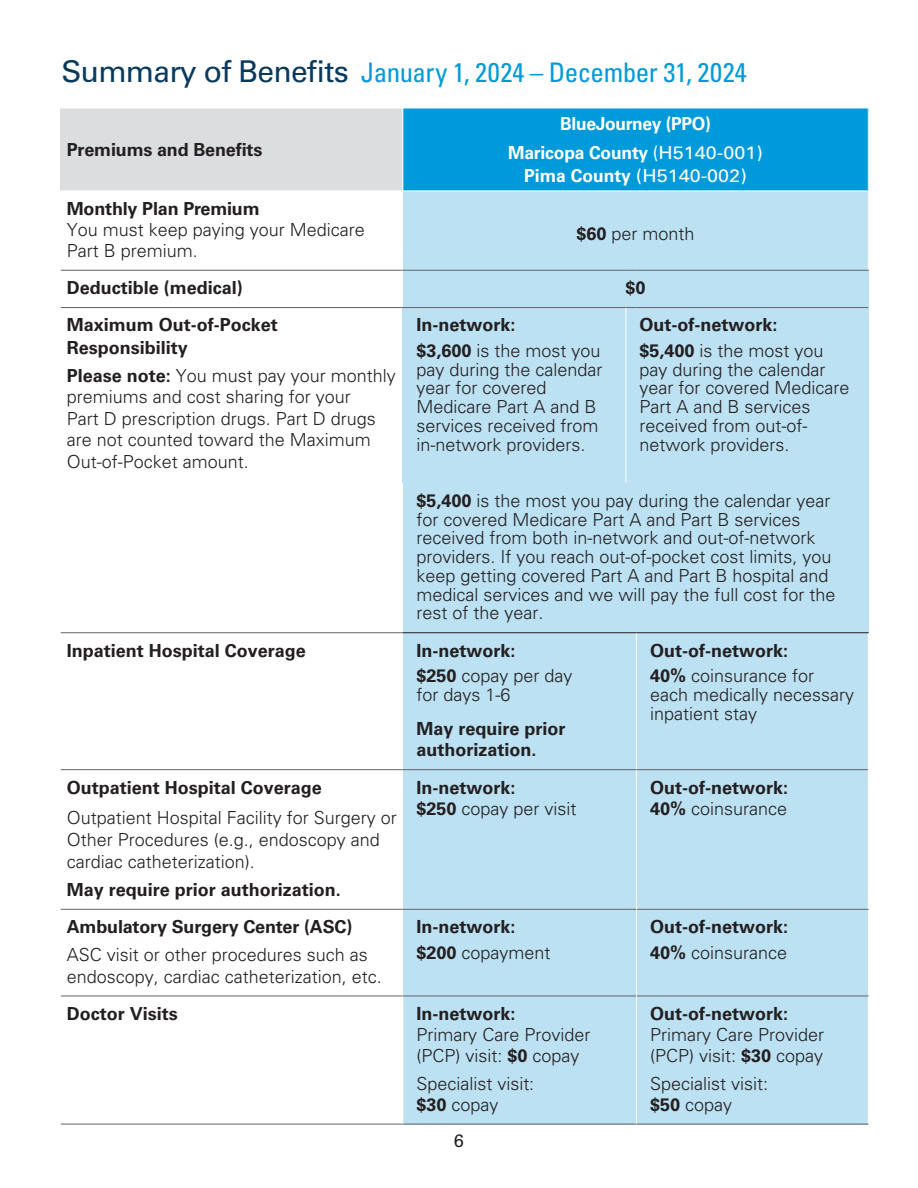
<style>
.page{position:relative;width:918px;height:1188px;background:#fff}
.page>*{position:absolute;margin:0;border:0;box-sizing:border-box;transform-origin:0 0}
.t1{font:condensed 27px "Univers LT Pro";letter-spacing:-.015em;color:#009ada}
.t2{font:300 18px/18.8px "Univers LT Pro 45";color:#231f20}
.t3{font:700 18px/25.5px "Univers LT Pro 65";color:#231f20}
.t4{font:700 18px/28.5px "Univers LT Pro 65";letter-spacing:-.015em;color:#fff;text-align:center}
.t5{font:18px "Univers LT Pro 55 Roman";color:#fff;scale:1.1 1}
.t6{font:18px "Univers LT Pro 55 Roman";color:#231f20}
.s1{font-family:"Univers LT Pro 55 Roman";font-stretch:normal;font-size:30px;color:#083a5e}
.s2{font-family:"Univers LT Pro 65";font-weight:700}
.s3{font-family:"Univers LT Pro 55 Roman";font-weight:400}
.s4{font-family:"Univers LT Pro 45";font-weight:300}
</style>
<div class="page">
<div style="left:61px;top:108px;width:342px;height:83px;background:#dcdddf"></div>
<div style="left:403px;top:108px;width:465px;height:83px;background:#009ada"></div>
<div style="left:403px;top:191px;width:465px;height:79px;background:#bce1f3"></div>
<div style="left:403px;top:270px;width:465px;height:38px;background:#bce1f3"></div>
<div style="left:403px;top:308px;width:223px;height:175px;background:#bce1f3"></div>
<div style="left:626px;top:308px;width:242px;height:175px;background:#bce1f3"></div>
<div style="left:403px;top:483px;width:465px;height:150px;background:#bce1f3"></div>
<div style="left:403px;top:633px;width:234px;height:137px;background:#bce1f3"></div>
<div style="left:637px;top:633px;width:231px;height:137px;background:#bce1f3"></div>
<div style="left:403px;top:770px;width:234px;height:139px;background:#bce1f3"></div>
<div style="left:637px;top:770px;width:231px;height:139px;background:#bce1f3"></div>
<div style="left:403px;top:909px;width:234px;height:87px;background:#bce1f3"></div>
<div style="left:637px;top:909px;width:231px;height:87px;background:#bce1f3"></div>
<div style="left:403px;top:996px;width:234px;height:128px;background:#bce1f3"></div>
<div style="left:637px;top:996px;width:231px;height:128px;background:#bce1f3"></div>
<hr style="left:61px;top:270px;width:342px;height:1px;background:#636366">
<hr style="left:61px;top:307px;width:342px;height:1px;background:#636366">
<hr style="left:61px;top:632px;width:342px;height:1px;background:#636366">
<hr style="left:61px;top:769px;width:342px;height:1px;background:#636366">
<hr style="left:61px;top:909px;width:342px;height:1px;background:#636366">
<hr style="left:403px;top:909px;width:223px;height:1px;background:#636366">
<hr style="left:637px;top:909px;width:232px;height:1px;background:#636366">
<hr style="left:61px;top:996px;width:342px;height:1px;background:#636366">
<hr style="left:403px;top:996px;width:223px;height:1px;background:#636366">
<hr style="left:637px;top:996px;width:232px;height:1px;background:#636366">
<hr style="left:61px;top:1124px;width:342px;height:1px;background:#636366">
<hr style="left:403px;top:1124px;width:223px;height:1px;background:#636366">
<hr style="left:637px;top:1124px;width:232px;height:1px;background:#636366">
<hr style="left:61px;top:108px;width:342px;height:1px;background:#fff">
<hr style="left:403px;top:108px;width:223px;height:1px;background:#fff">
<hr style="left:637px;top:108px;width:232px;height:1px;background:#fff">
<hr style="left:403px;top:191px;width:223px;height:1px;background:#fff">
<hr style="left:637px;top:191px;width:232px;height:1px;background:#fff">
<hr style="left:402px;top:108px;width:1px;height:83px;background:#fff">
<hr style="left:636px;top:909px;width:1px;height:87px;background:#fff">
<hr style="left:636px;top:770px;width:1px;height:139px;background:#fff">
<hr style="left:402px;top:996px;width:1px;height:128px;background:#fff">
<hr style="left:636px;top:996px;width:1px;height:128px;background:#fff">
<hr style="left:868px;top:996px;width:1px;height:128px;background:#fff">
<hr style="left:636px;top:633px;width:1px;height:136px;background:#fff">
<hr style="left:403px;top:769px;width:223px;height:1px;background:#636366">
<hr style="left:637px;top:769px;width:231px;height:1px;background:#636366">
<hr style="left:403px;top:270px;width:223px;height:1px;background:#636366">
<hr style="left:637px;top:270px;width:232px;height:1px;background:#636366">
<hr style="left:637px;top:307px;width:231px;height:1px;background:#636366">
<hr style="left:637px;top:632px;width:232px;height:1px;background:#231f20">
<hr style="left:403px;top:307px;width:223px;height:1px;background:#636366">
<hr style="left:625px;top:308px;width:1px;height:175px;background:#fff">
<hr style="left:403px;top:632px;width:223px;height:1px;background:#231f20">
<h1 class="t1" style="left:62px;top:56px;width:687px"><span class="s1">Summary of Benefits</span> January 1, 2024 – December 31, 2024</h1>
<p class="t3" style="left:67px;top:136px;width:197px">Premiums and Benefits</p>
<p class="t2" style="left:67px;top:197px;width:300px;line-height:21px"><span class="s2">Monthly Plan Premium<br></span>You must keep paying your Medicare<br>Part B premium.</p>
<p class="t4" style="left:508px;top:109px;width:256px">BlueJourney (PPO)<br>Maricopa County <span class="s3">(H5140-001)</span></p>
<p class="t5" style="left:524px;top:163px;width:204px"><span class="s2">Pima County</span> (H5140-002)</p>
<p class="t2" style="left:577px;top:224px;width:120px"><span class="s2">$60</span> per month</p>
<p class="t3" style="left:67px;top:274px;width:178px">Deductible (medical)</p>
<p class="t3" style="left:626px;top:274px;width:22px">$0</p>
<p class="t3" style="left:67px;top:313px;width:212px;line-height:22.5px">Maximum Out-of-Pocket<br>Responsibility</p>
<p class="t2" style="left:67px;top:364px;width:331px;line-height:21.6px"><span class="s2">Please note:</span> You must pay your monthly premiums and cost sharing for your<br>Part D prescription drugs. Part D drugs are not counted toward the Maximum Out-of-Pocket amount.</p>
<p class="t3" style="left:639px;top:311px;width:186px">Out-of-network: $5,400 <span class="s4">is the most you</span></p>
<p class="t2" style="left:639px;top:359px;width:212px">pay during the calendar year for covered Medicare<br>Part A and B services received from out-of&shy;network providers.</p>
<p class="t2" style="left:416px;top:491px;width:421px"><span class="s2">$5,400</span> is the most you pay during the calendar year for covered Medicare Part A and Part B services received from both in-network and out-of-network providers. If you reach out-of-pocket cost limits, you keep getting covered Part A and Part B hospital and medical services and we will pay the full cost for the rest of the year.</p>
<p class="t3" style="left:416px;top:311px;width:186px">In-network:<br>$3,600 <span class="s4">is the most you</span></p>
<p class="t2" style="left:416px;top:359px;width:188px">pay during the calendar year for covered<br>Medicare Part A and B services received from in-network providers.</p>
<p class="t3" style="left:67px;top:637px;width:241px">Inpatient Hospital Coverage</p>
<p class="t3" style="left:416px;top:637px;width:158px">In-network:<br>$250 <span class="s4">copay per day</span></p>
<p class="t3" style="left:416px;top:677px;width:151px;line-height:33.8px"><span class="s4">for days 1-6<br></span>May require prior</p>
<p class="t3" style="left:416px;top:736px;width:122px">authorization.</p>
<p class="t3" style="left:650px;top:637px;width:166px">Out-of-network:<br>40% <span class="s4">coinsurance for</span></p>
<p class="t2" style="left:650px;top:685px;width:206px">each medically necessary inpatient stay</p>
<p class="t2" style="left:67px;top:771px;width:332px;line-height:30.8px"><span class="s2">Outpatient Hospital Coverage<br></span>Outpatient Hospital Facility for Surgery or</p>
<p class="t2" style="left:67px;top:828px;width:315px;line-height:21.6px">Other Procedures (e.g., endoscopy and cardiac catheterization).</p>
<p class="t3" style="left:67px;top:876px;width:276px">May require prior authorization.</p>
<p class="t2" style="left:67px;top:913px;width:303px;line-height:27.8px"><span class="s2">Ambulatory Surgery Center (ASC)<br></span>ASC visit or other procedures such as</p>
<p class="t2" style="left:67px;top:966px;width:317px">endoscopy, cardiac catheterization, etc.</p>
<p class="t3" style="left:416px;top:776px;width:162px;line-height:21.6px">In-network:<br>$250 <span class="s4">copay per visit</span></p>
<p class="t3" style="left:650px;top:776px;width:140px;line-height:21.6px">Out-of-network:<br>40% <span class="s4">coinsurance</span></p>
<p class="t3" style="left:416px;top:913px;width:136px">In-network: $200 <span class="s4">copayment</span></p>
<p class="t3" style="left:650px;top:913px;width:140px">Out-of-network:<br>40% <span class="s4">coinsurance</span></p>
<p class="t3" style="left:67px;top:1000px;width:113px">Doctor Visits</p>
<p class="t2" style="left:416px;top:1003px;width:176px;line-height:21px"><span class="s2">In-network:<br></span>Primary Care Provider (PCP) visit: <span class="s2">$0</span> copay</p>
<p class="t2" style="left:416px;top:1072px;width:119px;line-height:21px">Specialist visit: <span class="s2">$30</span> copay</p>
<p class="t6" style="left:454px;top:1128px;width:12px">6</p>
<p class="t2" style="left:650px;top:1003px;width:176px;line-height:21px"><span class="s2">Out-of-network:<br></span>Primary Care Provider (PCP) visit: <span class="s2">$30</span> copay</p>
<p class="t2" style="left:650px;top:1072px;width:119px;line-height:21px">Specialist visit: <span class="s2">$50</span> copay</p>
</div>
